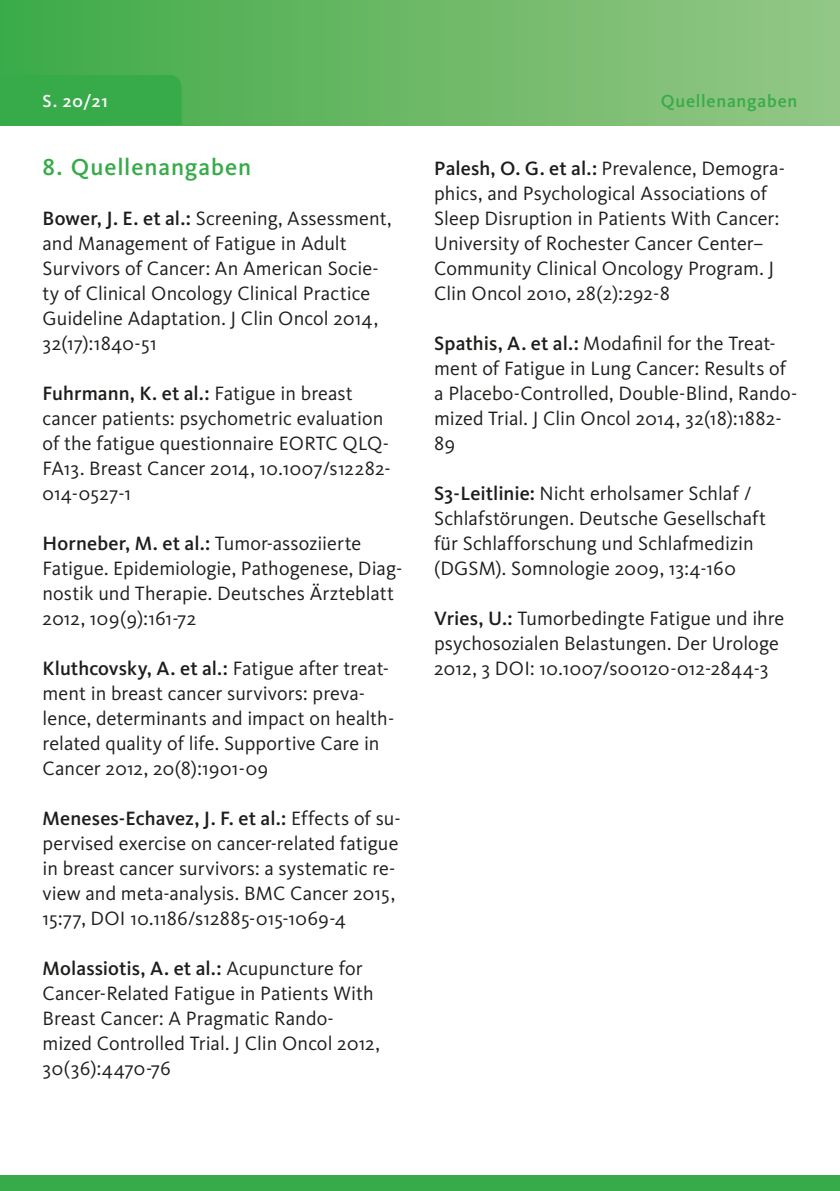
<style>
.page{position:relative;width:840px;height:1191px;background:#fff}
.page>*{position:absolute;margin:0;border:0;box-sizing:border-box;transform-origin:0 0}
.t1{font:500 24px "Kievit";letter-spacing:.035em;color:#37ab49}
.t2{font:20px/25px "Kievit";color:#1d1d1b}
.t3{font:500 18px "Kievit";letter-spacing:.045em;color:#fff}
.t4{font:500 18px "Kievit";letter-spacing:.045em;color:#37ab49}
.s1{font-weight:500}
</style>
<div class="page">
<div style="left:0;top:0;width:839px;height:125px;background:linear-gradient(to right,#3eab48,#97c786)"></div>
<div style="left:0;top:1175px;width:839px;height:16px;background:#37ab49"></div>
<svg style="left:0;top:75px;width:198px;height:50px;background:#39ab4a"></svg>
<p class="t3" style="left:40px;top:90px;width:67px">S. 20/21</p>
<p class="t3" style="left:43px;top:90px;width:67px">S. 20/21</p>
<p class="t4" style="left:660px;top:90px;width:138px">Quellenangaben</p>
<p class="t1" style="left:43px;top:153px;width:210px">8. Quellenangaben</p>
<p class="t2" style="left:43px;top:206px;width:350px"><span class="s1">Bower, J. E. et al.:</span> Screening, Assessment, and Management of Fatigue in Adult Survivors of Cancer: An American Socie&shy;ty of Clinical Oncology Clinical Practice Guideline Adaptation. J Clin Oncol 2014, 32(17):1840-51</p>
<p class="t2" style="left:43px;top:381px;width:349px"><span class="s1">Fuhrmann, K. et al.:</span> Fatigue in breast cancer patients: psychometric evaluation of the fatigue questionnaire EORTC QLQ-FA13. Breast Cancer 2014, 10.1007/s12282- 014-0527-1</p>
<p class="t2" style="left:43px;top:531px;width:361px"><span class="s1">Horneber, M. et al.:</span> Tumor-assoziierte Fatigue. Epidemiologie, Pathogenese, Diag&shy;nostik und Therapie. Deutsches Ärzteblatt 2012, 109(9):161-72</p>
<p class="t2" style="left:43px;top:656px;width:353px"><span class="s1">Kluthcovsky, A. et al.:</span> Fatigue after treat&shy;ment in breast cancer survivors: preva&shy;lence, determinants and impact on health&shy;related quality of life. Supportive Care in Cancer 2012, 20(8):1901-09</p>
<p class="t2" style="left:43px;top:806px;width:359px"><span class="s1">Meneses-Echavez, J. F. et al.:</span> Effects of su&shy;pervised exercise on cancer-related fatigue in breast cancer survivors: a systematic re&shy;view and meta-analysis. BMC Cancer 2015, 15:77, DOI 10.1186/s12885-015-1069-4</p>
<p class="t2" style="left:43px;top:956px;width:338px"><span class="s1">Molassiotis, A. et al.:</span> Acupuncture for Cancer-Related Fatigue in Patients With Breast Cancer: A Pragmatic Rando&shy;mized Controlled Trial. J Clin Oncol 2012, 30(36):4470-76</p>
<p class="t2" style="left:434px;top:156px;width:352px"><span class="s1">Palesh, O. G. et al.:</span> Prevalence, Demogra&shy;phics, and Psychological Associations of Sleep Disruption in Patients With Cancer:<br>University of Rochester Cancer Center– Community Clinical Oncology Program. J Clin Oncol 2010, 28(2):292-8</p>
<p class="t2" style="left:434px;top:331px;width:364px"><span class="s1">Spathis, A. et al.:</span> Modafinil for the Treat&shy;ment of Fatigue in Lung Cancer: Results of a Placebo-Controlled, Double-Blind, Rando&shy;mized Trial. J Clin Oncol 2014, 32(18):1882- 89</p>
<p class="t2" style="left:434px;top:481px;width:333px"><span class="s1">S3-Leitlinie:</span> Nicht erholsamer Schlaf / Schlafstörungen. Deutsche Gesellschaft für Schlafforschung und Schlafmedizin (DGSM). Somnologie 2009, 13:4-160</p>
<p class="t2" style="left:434px;top:606px;width:351px"><span class="s1">Vries, U.:</span> Tumorbedingte Fatigue und ihre psychosozialen Belastungen. Der Urologe<br>2012, 3 DOI: 10.1007/s00120-012-2844-3</p>
</div>
